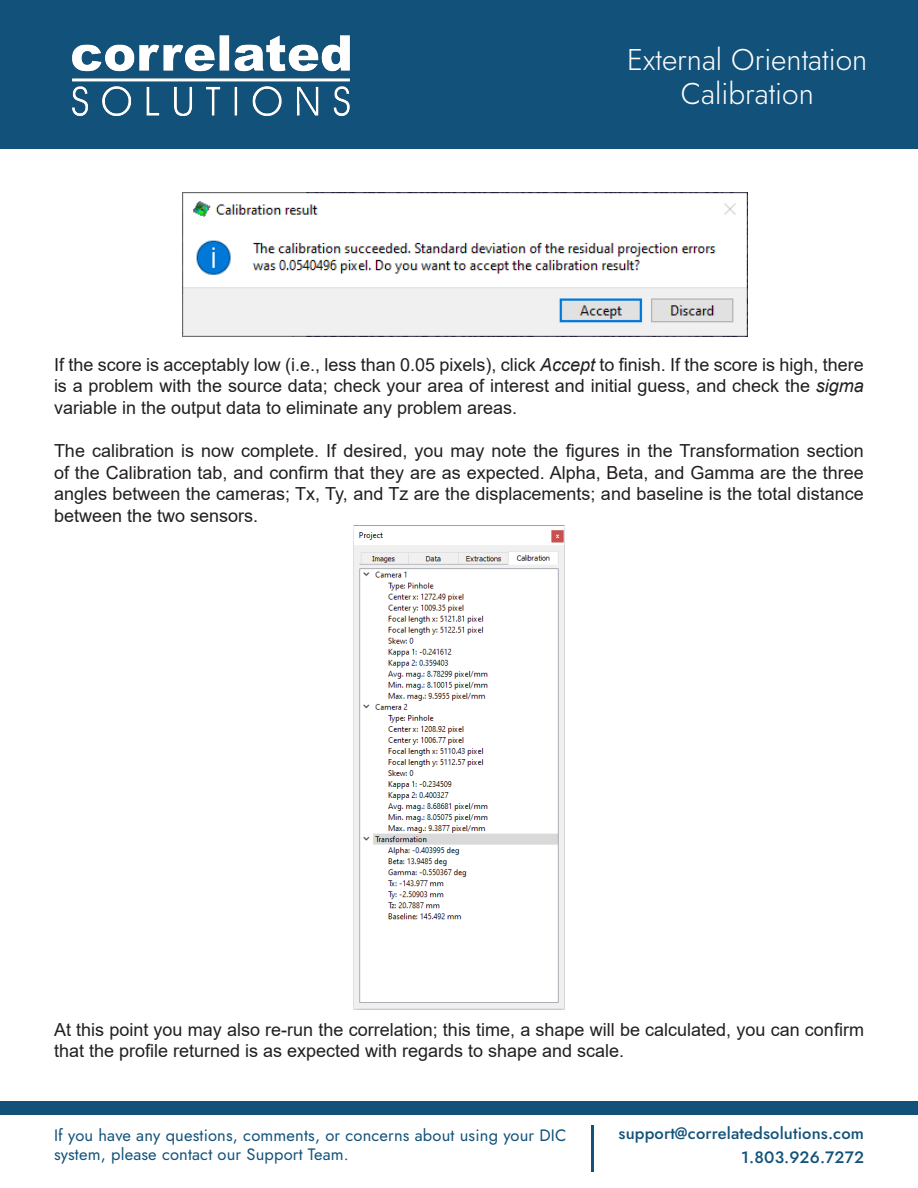
<style>
.page{position:relative;width:918px;height:1188px;background:#fff}
.page>*{position:absolute;margin:0;border:0;box-sizing:border-box;transform-origin:0 0}
.t1{font:300 30px/34.5px "Jost";color:#fff;text-align:center}
.t2{font:18px/21.6px "Arial";color:#231f20;text-align:justify}
.t3{font:16.5px/19.5px "Jost";letter-spacing:.01em;color:#12527a}
.t4{font:500 16.5px/24px "Jost";letter-spacing:.01em;color:#12527a;text-align:right}
.s1{font-style:italic}
</style>
<div class="page">
<div style="left:0;top:0;width:918px;height:148px;background:#12527a"></div>
<img style="left:72px;top:35px;width:278px;height:82px">
<div style="left:0;top:1102px;width:918px;height:13px;background:#12527a"></div>
<hr style="left:591px;top:1125px;width:3px;height:46px;background:#12527a">
<img style="left:183px;top:193px;width:564px;height:144px">
<img style="left:353px;top:526px;width:212px;height:484px">
<h1 class="t1" style="left:627px;top:42px;width:242px">External Orientation<br>Calibration</h1>
<p class="t2" style="left:54px;top:353px;width:811px">If the score is acceptably low (i.e., less than 0.05 pixels), click <span class="s1">Accept</span> to finish. If the score is high, there is a problem with the source data; check your area of interest and initial guess, and check the <span class="s1">sigma </span>variable in the output data to eliminate any problem areas.</p>
<p class="t2" style="left:54px;top:440px;width:811px">The calibration is now complete. If desired, you may note the figures in the Transformation section of the Calibration tab, and confirm that they are as expected. Alpha, Beta, and Gamma are the three angles between the cameras; Tx, Ty, and Tz are the displacements; and baseline is the total distance between the two sensors.</p>
<p class="t2" style="left:54px;top:1019px;width:811px">At this point you may also re-run the correlation; this time, a shape will be calculated, you can confirm that the profile returned is as expected with regards to shape and scale.</p>
<p class="t3" style="left:54px;top:1125px;width:514px">If you have any questions, comments, or concerns about using your DIC system, please contact our Support Team.</p>
<p class="t4" style="left:619px;top:1121px;width:247px">support@correlatedsolutions.com<br>1.803.926.7272</p>
</div>
